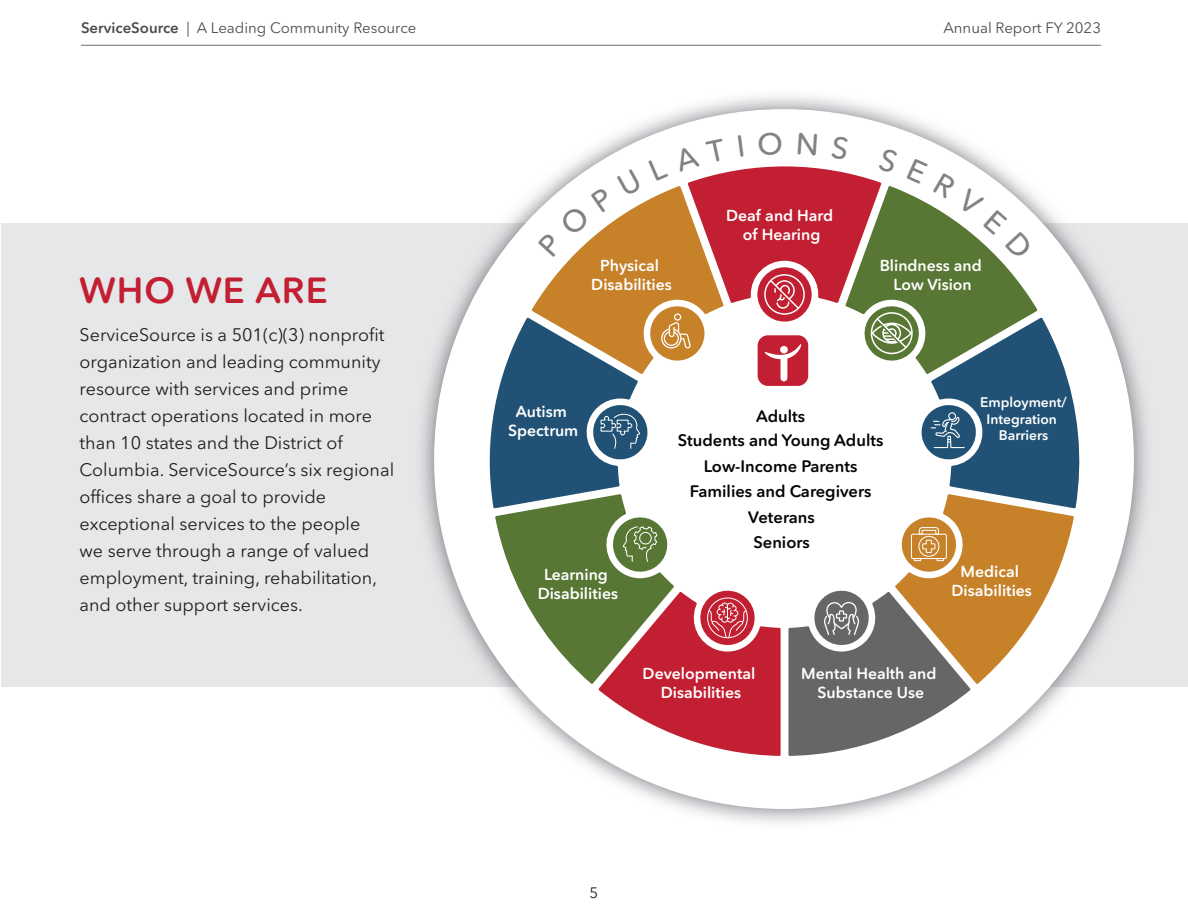
<style>
.page{position:relative;width:1188px;height:918px;background:#fff}
.page>*{position:absolute;margin:0;border:0;box-sizing:border-box;transform-origin:0 0}
.t1{font:600 36px "Avenir Next Rounded Pro";letter-spacing:.03em;color:#c21f32}
.t2{font:18px/27px "Avenir Next Rounded Pro";color:#231f20}
.t3{font:600 16.5px/26px "Avenir Next Rounded Pro";color:#040503;text-align:center}
.t4{font:600 15.75px/18.9px "Avenir Next Rounded Pro";color:#fff;text-align:center}
.t5{font:15px "Avenir Next Rounded Pro";color:#4c4c4c}
.t6{font:15px "Avenir Next Rounded Pro";color:#231f20}
.t7{font:600 13.8px/16.5px "Avenir Next Rounded Pro";color:#fff;text-align:center}
.s1{font-weight:600}
</style>
<div class="page">
<div style="left:2px;top:224px;width:1186px;height:463px;background:#e6e7e9"></div>
<img style="left:414px;top:95px;width:740px;height:729px">
<div style="left:434px;top:109px;width:700px;height:700px;background:#fff;border-radius:50%"></div>
<hr style="left:81px;top:45px;width:1020px;height:1px;background:#6c6d70">
<svg style="left:483px;top:132px;width:600px;height:624px"></svg>
<p class="t5" style="left:81px;top:18px;width:337px"><span class="s1">ServiceSource</span> | A Leading Community Resource</p>
<p class="t5" style="left:943px;top:18px;width:159px">Annual Report FY 2023</p>
<h1 class="t1" style="left:80px;top:268px;width:250px">WHO WE ARE</h1>
<p class="t2" style="left:80px;top:321px;width:316px">ServiceSource is a 501(c)(3) nonprofit organization and leading community resource with services and prime contract operations located in more than 10 states and the District of Columbia. ServiceSource’s six regional offices share a goal to provide exceptional services to the people<br>we serve through a range of valued employment, training, rehabilitation, and other support services.</p>
<p class="t4" style="left:591px;top:256px;width:82px">Physical<br>Disabilities</p>
<p class="t4" style="left:726px;top:206px;width:108px">Deaf and Hard of Hearing</p>
<p class="t4" style="left:880px;top:256px;width:104px">Blindness and<br>Low Vision</p>
<p class="t4" style="left:508px;top:402px;width:72px">Autism<br>Spectrum</p>
<p class="t3" style="left:756px;top:403px;width:51px">Adults</p>
<p class="t3" style="left:678px;top:427px;width:207px">Students and Young Adults</p>
<p class="t3" style="left:704px;top:453px;width:155px">Low-Income Parents</p>
<p class="t3" style="left:690px;top:478px;width:183px">Families and Caregivers<br>Veterans</p>
<p class="t3" style="left:753px;top:529px;width:58px">Seniors</p>
<p class="t7" style="left:980px;top:394px;width:88px">Employment/<br>Integration<br>Barriers</p>
<p class="t4" style="left:538px;top:565px;width:82px">Learning<br>Disabilities</p>
<p class="t4" style="left:643px;top:664px;width:114px">Developmental<br>Disabilities</p>
<p class="t4" style="left:952px;top:562px;width:82px">Medical<br>Disabilities</p>
<p class="t4" style="left:801px;top:664px;width:137px">Mental Health and<br>Substance Use</p>
<p class="t6" style="left:590px;top:884px;width:10px">5</p>
</div>
